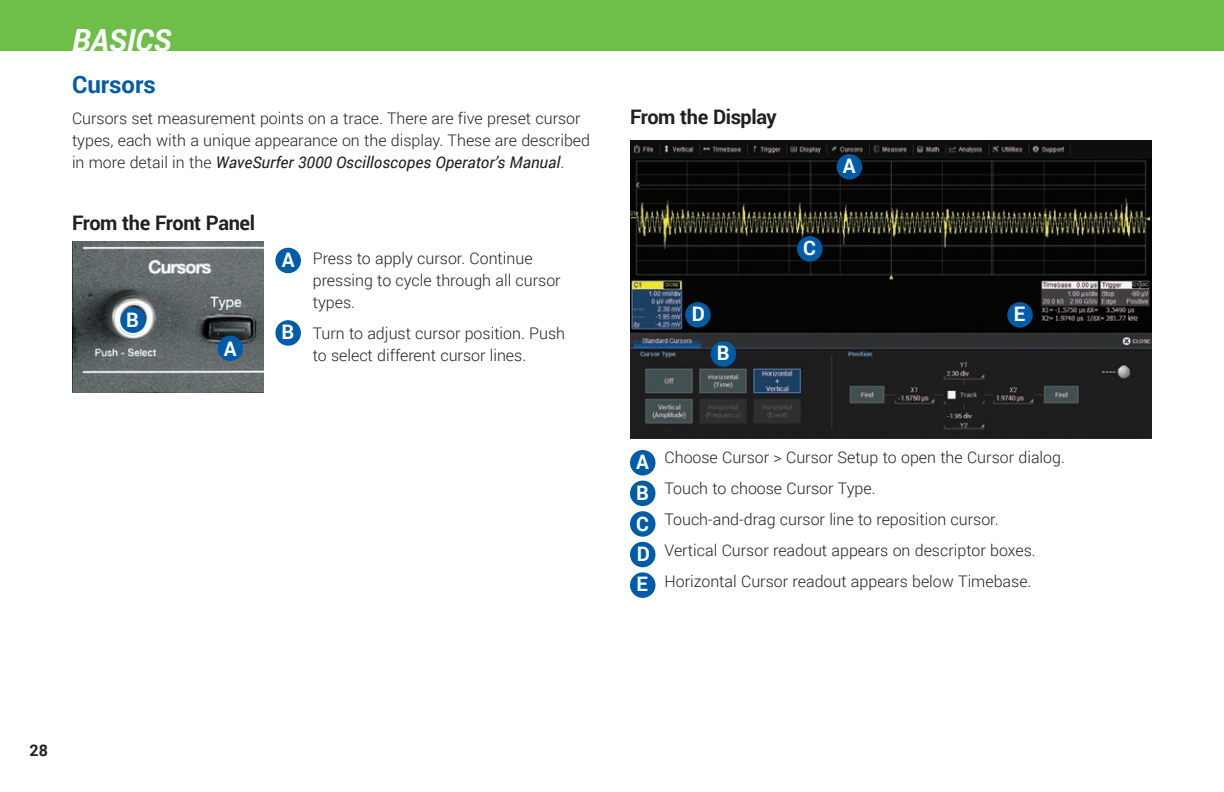
<style>
.page{position:relative;width:1224px;height:792px;background:#fff}
.page>*{position:absolute;margin:0;border:0;box-sizing:border-box;transform-origin:0 0}
.t1{font:italic 700 30.6px "Roboto";color:#fff}
.t2{font:700 24px "Roboto";color:#015ca7}
.t3{font:700 20px "Roboto";letter-spacing:-.02em;color:#231f20}
.t4{font:700 20px/30.6px "Roboto";color:#fff;text-align:justify}
.t5{font:300 16px/22px "Roboto";color:#231f20}
.t6{font:700 16px "Roboto";color:#231f20}
.s1{font-weight:400;font-style:italic}
</style>
<div class="page">
<div style="left:0;top:0;width:1224px;height:51px;background:#6ebe4a"></div>
<img style="left:630px;top:141px;width:522px;height:297px">
<img style="left:72px;top:242px;width:192px;height:150px">
<div style="left:275px;top:248px;width:26px;height:25px;background:#015ca7;border-radius:50%"></div>
<div style="left:275px;top:320px;width:26px;height:26px;background:#015ca7;border-radius:50%"></div>
<div style="left:217px;top:336px;width:26px;height:25px;background:#015ca7;border-radius:50%"></div>
<div style="left:120px;top:307px;width:26px;height:26px;background:#015ca7;border-radius:50%"></div>
<div style="left:630px;top:450px;width:26px;height:26px;background:#015ca7;border-radius:50%"></div>
<div style="left:630px;top:481px;width:26px;height:25px;background:#015ca7;border-radius:50%"></div>
<div style="left:630px;top:511px;width:26px;height:26px;background:#015ca7;border-radius:50%"></div>
<div style="left:630px;top:542px;width:26px;height:25px;background:#015ca7;border-radius:50%"></div>
<div style="left:630px;top:572px;width:26px;height:26px;background:#015ca7;border-radius:50%"></div>
<div style="left:837px;top:154px;width:25px;height:26px;background:#015ca7;border-radius:50%"></div>
<div style="left:711px;top:341px;width:25px;height:26px;background:#015ca7;border-radius:50%"></div>
<div style="left:797px;top:236px;width:26px;height:26px;background:#015ca7;border-radius:50%"></div>
<div style="left:685px;top:302px;width:26px;height:26px;background:#015ca7;border-radius:50%"></div>
<div style="left:1007px;top:302px;width:26px;height:26px;background:#015ca7;border-radius:50%"></div>
<h1 class="t1" style="left:72px;top:19px;width:101px">BASICS</h1>
<h2 class="t2" style="left:72px;top:67px;width:85px">Cursors</h2>
<p class="t5" style="left:72px;top:106px;width:520px">Cursors set measurement points on a trace. There are five preset cursor types, each with a unique appearance on the display. These are described in more detail in the <span class="s1">WaveSurfer 3000 Oscilloscopes Operator’s Manual</span>.</p>
<p class="t3" style="left:72px;top:208px;width:185px">From the Front Panel</p>
<p class="t4" style="left:126px;top:303px;width:14px">B</p>
<p class="t4" style="left:224px;top:333px;width:14px">A</p>
<p class="t4" style="left:282px;top:244px;width:14px">A</p>
<p class="t4" style="left:282px;top:316px;width:14px">B</p>
<p class="t5" style="left:313px;top:247px;width:249px">Press to apply cursor. Continue pressing to cycle through all cursor types.</p>
<p class="t5" style="left:313px;top:322px;width:254px">Turn to adjust cursor position. Push to select different cursor lines.</p>
<p class="t3" style="left:630px;top:103px;width:148px">From the Display</p>
<p class="t4" style="left:803px;top:232px;width:14px">C</p>
<p class="t4" style="left:843px;top:150px;width:14px">A</p>
<p class="t4" style="left:692px;top:298px;width:15px">D</p>
<p class="t4" style="left:1014px;top:298px;width:13px">E</p>
<p class="t4" style="left:717px;top:337px;width:14px">B</p>
<p class="t4" style="left:636px;top:446px;width:15px">A B C D E</p>
<p class="t5" style="left:664px;top:442px;width:402px;line-height:31px">Choose Cursor &gt; Cursor Setup to open the Cursor dialog.<br>Touch to choose Cursor Type.<br>Touch-and-drag cursor line to reposition cursor.<br>Vertical Cursor readout appears on descriptor boxes.<br>Horizontal Cursor readout appears below Timebase.</p>
<p class="t6" style="left:30px;top:739px;width:20px">28</p>
</div>
